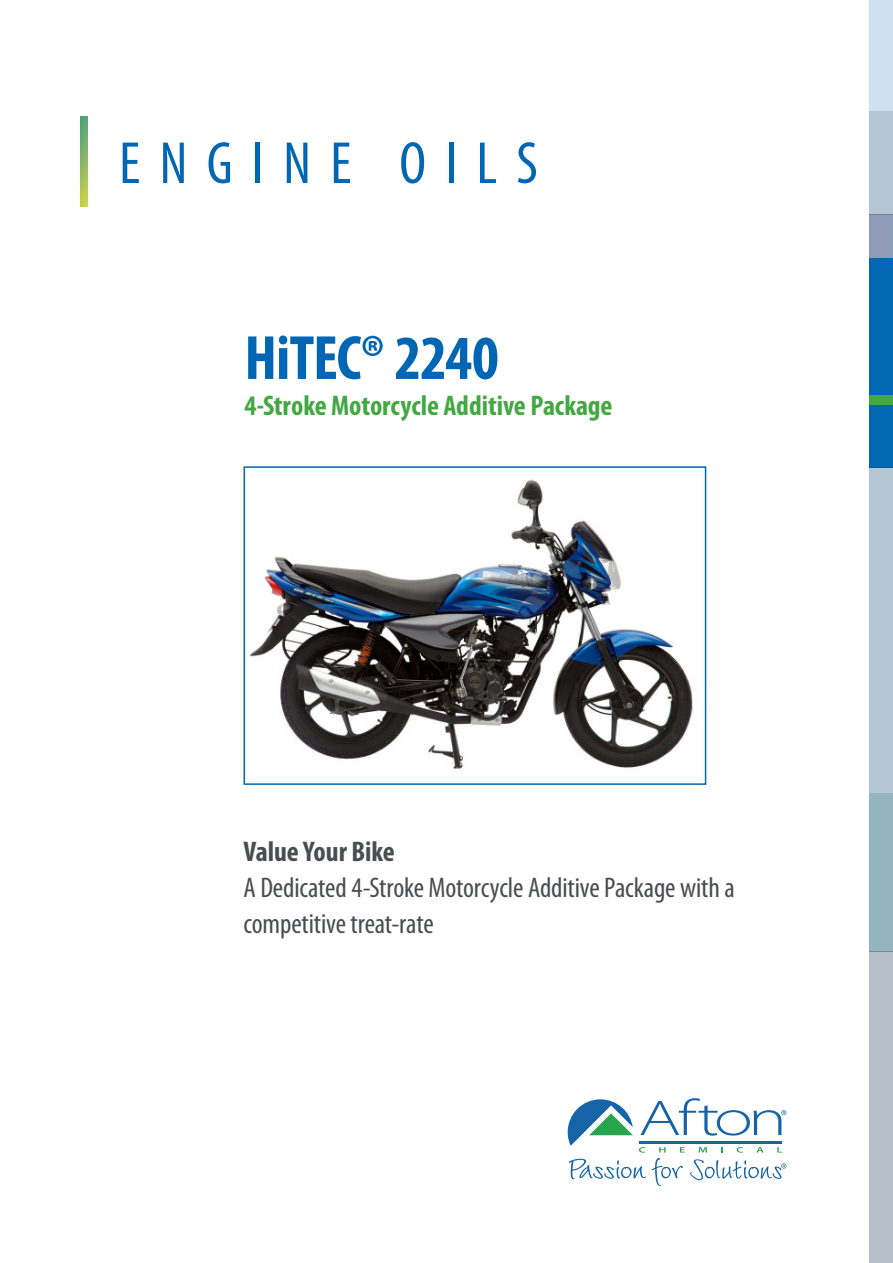
<style>
.page{position:relative;width:893px;height:1263px;background:#fff}
.page>*{position:absolute;margin:0;border:0;box-sizing:border-box;transform-origin:0 0}
.t1{font:700 condensed 63px "Myriad Pro";letter-spacing:-.02em;color:#0166b3}
.t2{font:condensed 60px "Myriad Pro";letter-spacing:.32em;color:#0166b3}
.t3{font:condensed 28.5px/36px "Myriad Pro";letter-spacing:-.005em;color:#4b4c4d}
.t4{font:700 condensed 28.5px "Myriad Pro";color:#43a842}
.t5{font:700 condensed 28.5px "Myriad Pro";letter-spacing:-.005em;color:#4b4c4d}
</style>
<div class="page">
<hr style="left:639px;top:1141px;width:143px;height:2px;background:#1663a7">
<svg style="left:639px;top:1147px;width:6px;height:6px"></svg>
<svg style="left:659px;top:1147px;width:7px;height:5px"></svg>
<svg style="left:680px;top:1147px;width:5px;height:5px"></svg>
<svg style="left:699px;top:1147px;width:8px;height:5px"></svg>
<svg style="left:737px;top:1147px;width:6px;height:6px"></svg>
<svg style="left:756px;top:1147px;width:8px;height:5px"></svg>
<svg style="left:777px;top:1147px;width:5px;height:5px"></svg>
<svg style="left:568px;top:1099px;width:65px;height:47px"></svg>
<svg style="left:640px;top:1098px;width:146px;height:37px"></svg>
<svg style="left:569px;top:1159px;width:77px;height:20px"></svg>
<svg style="left:652px;top:1158px;width:31px;height:28px"></svg>
<svg style="left:690px;top:1159px;width:96px;height:22px"></svg>
<div style="left:870px;top:0;width:23px;height:111px;background:#cfe1f1"></div>
<div style="left:870px;top:111px;width:23px;height:103px;background:#b5c6d3"></div>
<div style="left:870px;top:214px;width:23px;height:44px;background:#8f9cb8"></div>
<div style="left:870px;top:258px;width:23px;height:210px;background:#0166b3"></div>
<div style="left:870px;top:395px;width:23px;height:10px;background:#43a842"></div>
<div style="left:870px;top:468px;width:23px;height:325px;background:#b5c6d3"></div>
<div style="left:870px;top:793px;width:23px;height:158px;background:#95b5bc"></div>
<div style="left:870px;top:951px;width:23px;height:312px;background:#b6bfc9"></div>
<img style="left:81px;top:117px;width:6px;height:89px">
<img style="left:250px;top:479px;width:443px;height:290px">
<div style="left:243px;top:466px;width:463px;height:319px;border:2px solid #0166b3"></div>
<div style="left:485px;top:573px;width:81px;height:34px;background:#231f20;opacity:.47"></div>
<img style="left:471px;top:560px;width:88px;height:40px">
<p class="t2" style="left:119px;top:127px;width:420px">ENGINE OILS</p>
<p class="t1" style="left:244px;top:319px;width:256px">HiTEC® 2240</p>
<p class="t4" style="left:244px;top:388px;width:370px">4-Stroke Motorcycle Additive Package</p>
<p class="t5" style="left:243px;top:834px;width:153px">Value Your Bike</p>
<p class="t3" style="left:243px;top:869px;width:493px">A Dedicated 4-Stroke Motorcycle Additive Package with a competitive treat-rate</p>
</div>
